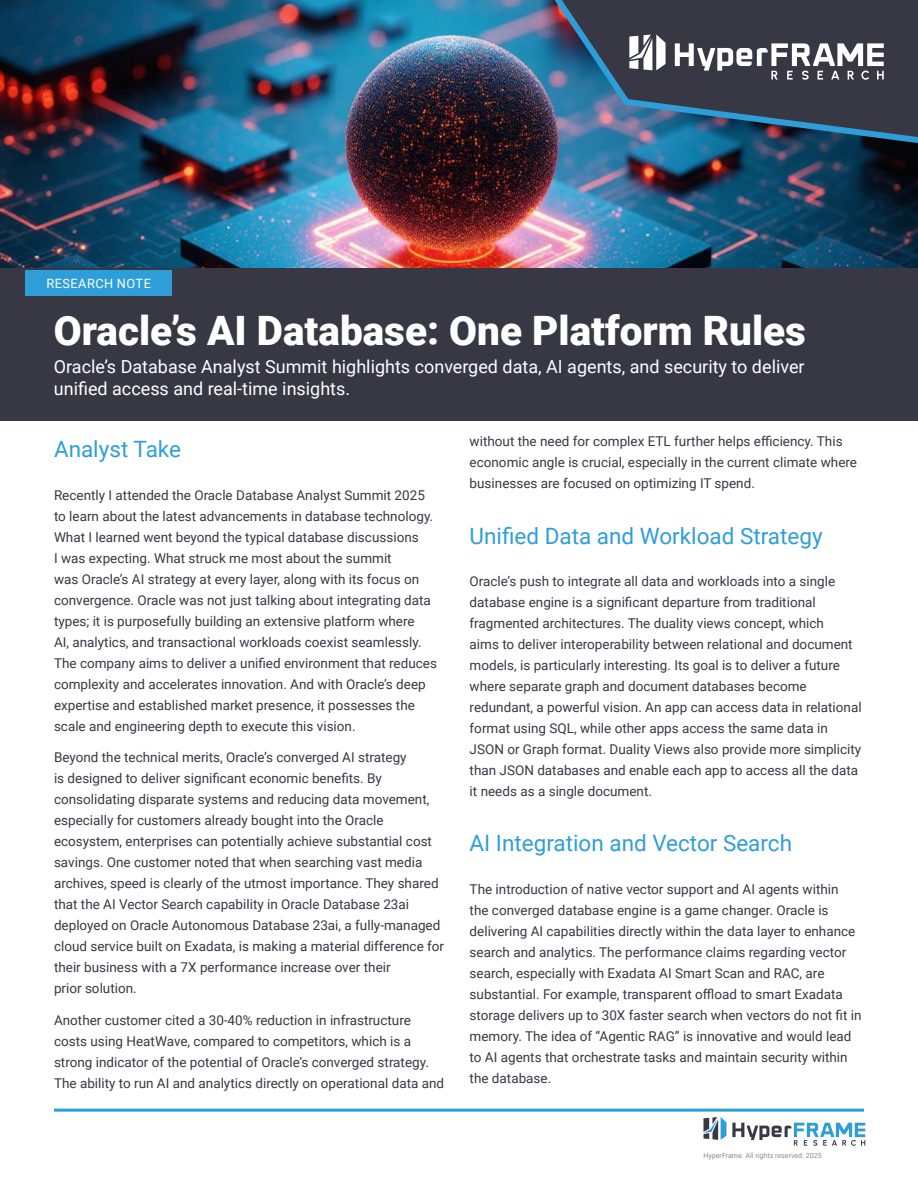
<style>
.page{position:relative;width:918px;height:1188px;background:#fff}
.page>*{position:absolute;margin:0;border:0;box-sizing:border-box;transform-origin:0 0}
.t1{font:900 40.5px "Roboto";color:#fff}
.Titulo{font:22.5px "Roboto";color:#2e9ed9}
.t2{font:18px/21.6px "Roboto";color:#fff}
.Body{font:13.5px/21px "Roboto";color:#383845}
.t3{font:12.75px "Roboto";letter-spacing:.035em;color:#fff}
.t4{font:7.05px "Roboto";color:#8c8c91}
</style>
<div class="page">
<svg style="left:732px;top:1123px;width:133px;height:23px"></svg>
<svg style="left:703px;top:1117px;width:23px;height:23px"></svg>
<hr style="left:54px;top:1109px;width:810px;height:3px;background:#2e9ed9">
<div style="left:0;top:0;width:918px;height:421px;background:#383845"></div>
<img style="left:0;top:0;width:918px;height:268px">
<img style="left:540px;top:0;width:378px;height:150px">
<svg style="left:675px;top:43px;width:209px;height:37px"></svg>
<svg style="left:629px;top:34px;width:37px;height:36px"></svg>
<div style="left:26px;top:271px;width:146px;height:25px;background:#2e9ed9"></div>
<p class="t3" style="left:47px;top:275px;width:106px">RESEARCH NOTE</p>
<p class="t1" style="left:54px;top:302px;width:754px">Oracle’s AI Database: One Platform Rules</p>
<p class="t2" style="left:54px;top:355px;width:752px">Oracle’s Database Analyst Summit highlights converged data, AI agents, and security to deliver unified access and real-time insights.</p>
<p class="Titulo" style="left:54px;top:434px;width:129px">Analyst Take</p>
<p class="Body" style="left:54px;top:484px;width:384px">Recently I attended the Oracle Database Analyst Summit 2025 to learn about the latest advancements in database technology.<br>What I learned went beyond the typical database discussions<br>I was expecting. What struck me most about the summit<br>was Oracle’s AI strategy at every layer, along with its focus on convergence. Oracle was not just talking about integrating data types; it is purposefully building an extensive platform where<br>AI, analytics, and transactional workloads coexist seamlessly.<br>The company aims to deliver a unified environment that reduces complexity and accelerates innovation. And with Oracle’s deep expertise and established market presence, it possesses the scale and engineering depth to execute this vision.</p>
<p class="Body" style="left:54px;top:746px;width:392px">Beyond the technical merits, Oracle’s converged AI strategy<br>is designed to deliver significant economic benefits. By consolidating disparate systems and reducing data movement, especially for customers already bought into the Oracle ecosystem, enterprises can potentially achieve substantial cost savings. One customer noted that when searching vast media archives, speed is clearly of the utmost importance. They shared that the AI Vector Search capability in Oracle Database 23ai deployed on Oracle Autonomous Database 23ai, a fully-managed cloud service built on Exadata, is making a material difference for their business with a 7X performance increase over their<br>prior solution.</p>
<p class="Body" style="left:54px;top:1009px;width:392px">Another customer cited a 30-40% reduction in infrastructure costs using HeatWave, compared to competitors, which is a strong indicator of the potential of Oracle’s converged strategy.<br>The ability to run AI and analytics directly on operational data and</p>
<p class="Body" style="left:470px;top:430px;width:389px">without the need for complex ETL further helps efficiency. This economic angle is crucial, especially in the current climate where businesses are focused on optimizing IT spend.</p>
<p class="Titulo" style="left:470px;top:520px;width:355px">Unified Data and Workload Strategy</p>
<p class="Body" style="left:470px;top:570px;width:394px">Oracle’s push to integrate all data and workloads into a single database engine is a significant departure from traditional fragmented architectures. The duality views concept, which<br>aims to deliver interoperability between relational and document models, is particularly interesting. Its goal is to deliver a future where separate graph and document databases become redundant, a powerful vision. An app can access data in relational format using SQL, while other apps access the same data in JSON or Graph format. Duality Views also provide more simplicity than JSON databases and enable each app to access all the data it needs as a single document.</p>
<p class="Titulo" style="left:470px;top:828px;width:324px">AI Integration and Vector Search</p>
<p class="Body" style="left:470px;top:878px;width:393px">The introduction of native vector support and AI agents within<br>the converged database engine is a game changer. Oracle is delivering AI capabilities directly within the data layer to enhance search and analytics. The performance claims regarding vector search, especially with Exadata AI Smart Scan and RAC, are substantial. For example, transparent offload to smart Exadata storage delivers up to 30X faster search when vectors do not fit in memory. The idea of “Agentic RAG” is innovative and would lead to AI agents that orchestrate tasks and maintain security within the database.</p>
<p class="t4" style="left:703px;top:1151px;width:120px">HyperFrame. All rights reserved. 2025</p>
</div>
